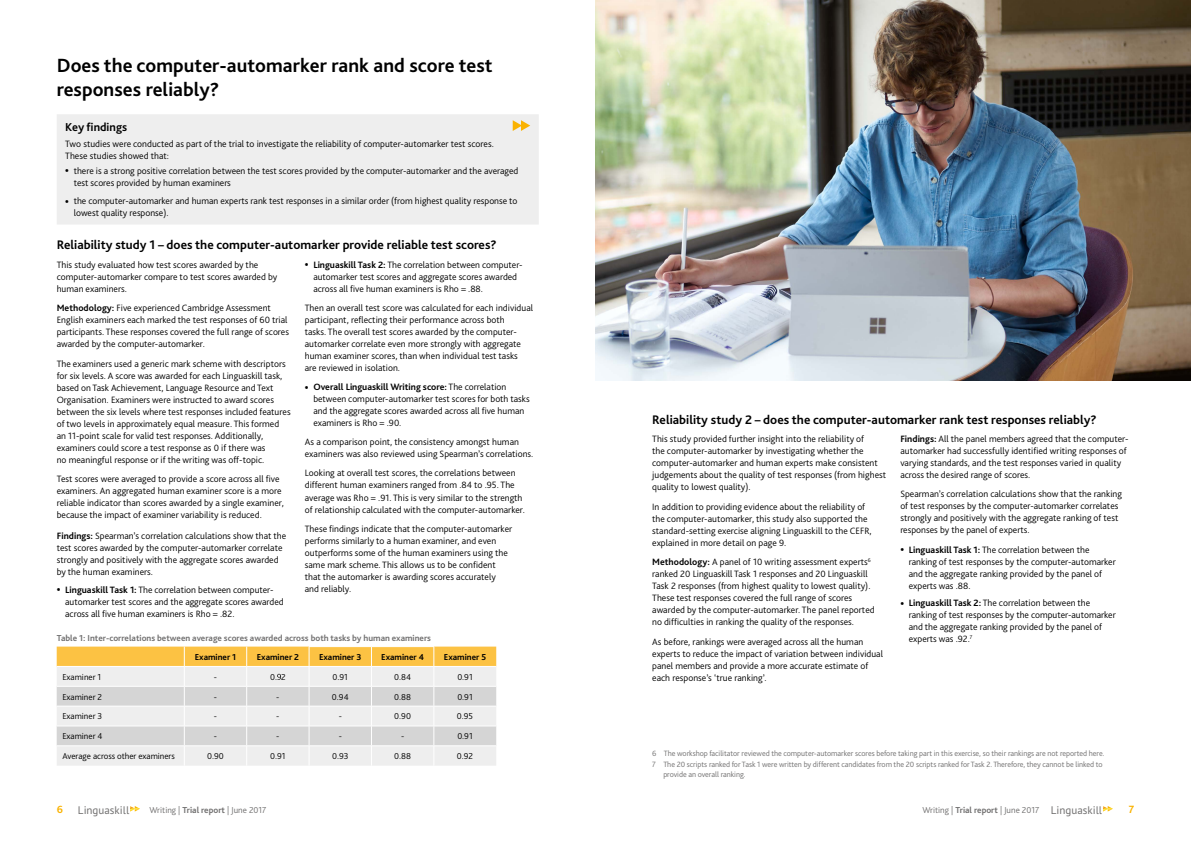
<style>
.page{position:relative;width:1191px;height:842px;background:#fff}
.page>*{position:absolute;margin:0;border:0;box-sizing:border-box;transform-origin:0 0}
.t1{font:700 20px/24px "Bliss Pro";letter-spacing:.005em;color:#000}
.t2{font:700 13px "Bliss Pro";color:#000}
.t3{font:700 12px "Bliss Pro";color:#000}
.t4{font:11px "PT Sans";color:#706f6f}
.t5{font:700 11px "Bliss Pro";color:#fab200}
.t6{font:300 9.6px/12px "Bliss Pro";letter-spacing:.005em;color:#000}
.t7{font:300 9px "Bliss Pro";color:#000}
.t8{font:700 9px "Bliss Pro";color:#706f6f}
.t9{font:300 9px "Bliss Pro";color:#706f6f}
.t10{font:700 9px "Bliss Pro";color:#000}
.t11{font:300 8px/10.9px "Bliss Pro";letter-spacing:-.005em;color:#706f6f}
.s1{font-weight:800;font-size:11px}
.s2{font-weight:700}
.s3{font-family:"PT Sans";font-weight:400;font-size:11px}
</style>
<div class="page">
<svg style="left:130px;top:806px;width:10px;height:5px"></svg>
<svg style="left:1103px;top:806px;width:10px;height:5px"></svg>
<svg style="left:57px;top:647px;width:439px;height:119px;background:#e9e0cc"></svg>
<img style="left:595px;top:0;width:596px;height:381px">
<div style="left:57px;top:114px;width:482px;height:110px;background:#eee"></div>
<svg style="left:513px;top:120px;width:17px;height:11px"></svg>
<h1 class="t1" style="left:57px;top:53px;width:437px">Does the computer-automarker rank and score test responses reliably?</h1>
<p class="t3" style="left:65px;top:120px;width:63px">Key findings</p>
<p class="t6" style="left:65px;top:138px;width:430px">Two studies were conducted as part of the trial to investigate the reliability of computer-automarker test scores.<br>These studies showed that:</p>
<p class="t6" style="left:74px;top:164px;width:446px;text-indent:-9px"><span class="s1">•</span> there is a strong positive correlation between the test scores provided by the computer-automarker and the averaged test scores provided by human examiners</p>
<p class="t6" style="left:74px;top:195px;width:445px;text-indent:-9px"><span class="s1">•</span> the computer-automarker and human experts rank test responses in a similar order (from highest quality response to lowest quality response).</p>
<h2 class="t2" style="left:57px;top:236px;width:441px">Reliability study 1 – does the computer-automarker provide reliable test scores?</h2>
<p class="t6" style="left:57px;top:258px;width:222px">This study evaluated how test scores awarded by the computer-automarker compare to test scores awarded by human examiners.</p>
<p class="t6" style="left:57px;top:302px;width:234px"><span class="s2">Methodology:</span> Five experienced Cambridge Assessment English examiners each marked the test responses of 60 trial participants. These responses covered the full range of scores awarded by the computer-automarker.</p>
<p class="t6" style="left:57px;top:357px;width:235px">The examiners used a generic mark scheme with descriptors for six levels. A score was awarded for each Linguaskill task, based on Task Achievement, Language Resource and Text Organisation. Examiners were instructed to award scores between the six levels where test responses included features of two levels in approximately equal measure. This formed an 11-point scale for valid test responses. Additionally, examiners could score a test response as 0 if there was<br>no meaningful response or if the writing was off-topic.</p>
<p class="t6" style="left:57px;top:473px;width:229px">Test scores were averaged to provide a score across all five examiners. An aggregated human examiner score is a more reliable indicator than scores awarded by a single examiner, because the impact of examiner variability is reduced.</p>
<p class="t6" style="left:57px;top:529px;width:231px"><span class="s2">Findings:</span> Spearman’s correlation calculations show that the test scores awarded by the computer-automarker correlate strongly and positively with the aggregate scores awarded by the human examiners.</p>
<p class="t6" style="left:65px;top:583px;width:220px;text-indent:-9px"><span class="s1">•</span> <span class="s2">Linguaskill Task 1:</span> The correlation between computer&shy;automarker test scores and the aggregate scores awarded across all five human examiners is Rho = .82.</p>
<p class="t6" style="left:313px;top:258px;width:211px;text-indent:-9px"><span class="s1">•</span> <span class="s2">Linguaskill Task 2:</span> The correlation between computer&shy;automarker test scores and aggregate scores awarded across all five human examiners is Rho = .88.</p>
<p class="t6" style="left:305px;top:302px;width:230px">Then an overall test score was calculated for each individual participant, reflecting their performance across both<br>tasks. The overall test scores awarded by the computer&shy;automarker correlate even more strongly with aggregate human examiner scores, than when individual test tasks<br>are reviewed in isolation.</p>
<p class="t6" style="left:313px;top:381px;width:218px;text-indent:-9px"><span class="s1">•</span> <span class="s2">Overall Linguaskill Writing score:</span> The correlation between computer-automarker test scores for both tasks and the aggregate scores awarded across all five human examiners is Rho = .90.</p>
<p class="t6" style="left:305px;top:436px;width:230px">As a comparison point, the consistency amongst human examiners was also reviewed using Spearman’s correlations.</p>
<p class="t6" style="left:305px;top:467px;width:221px">Looking at overall test scores, the correlations between different human examiners ranged from .84 to .95. The average was Rho = .91. This is very similar to the strength of relationship calculated with the computer-automarker.</p>
<p class="t6" style="left:305px;top:522px;width:209px">These findings indicate that the computer-automarker performs similarly to a human examiner, and even outperforms some of the human examiners using the same mark scheme. This allows us to be confident that the automarker is awarding scores accurately and reliably.</p>
<h2 class="t2" style="left:652px;top:411px;width:446px">Reliability study 2 – does the computer-automarker rank test responses reliably?</h2>
<p class="t6" style="left:652px;top:433px;width:235px">This study provided further insight into the reliability of<br>the computer-automarker by investigating whether the computer-automarker and human experts make consistent judgements about the quality of test responses (from highest quality to lowest quality).</p>
<p class="t6" style="left:652px;top:500px;width:221px">In addition to providing evidence about the reliability of the computer-automarker, this study also supported the standard-setting exercise aligning Linguaskill to the CEFR, explained in more detail on page 9.</p>
<p class="t6" style="left:652px;top:556px;width:224px"><span class="s2">Methodology:</span> A panel of 10 writing assessment experts<sup>6 </sup>ranked 20 Linguaskill Task 1 responses and 20 Linguaskill Task 2 responses (from highest quality to lowest quality).<br>These test responses covered the full range of scores awarded by the computer-automarker. The panel reported no difficulties in ranking the quality of the responses.</p>
<p class="t6" style="left:652px;top:635px;width:232px">As before, rankings were averaged across all the human experts to reduce the impact of variation between individual panel members and provide a more accurate estimate of each response’s ‘true ranking’.</p>
<p class="t6" style="left:900px;top:433px;width:230px"><span class="s2">Findings:</span> All the panel members agreed that the computer&shy;automarker had successfully identified writing responses of varying standards, and the test responses varied in quality across the desired range of scores.</p>
<p class="t6" style="left:900px;top:488px;width:223px">Spearman’s correlation calculations show that the ranking of test responses by the computer-automarker correlates strongly and positively with the aggregate ranking of test responses by the panel of experts.</p>
<p class="t6" style="left:909px;top:543px;width:208px;text-indent:-9px"><span class="s1">•</span> <span class="s2">Linguaskill Task 1:</span> The correlation between the ranking of test responses by the computer-automarker and the aggregate ranking provided by the panel of experts was .88.</p>
<p class="t6" style="left:909px;top:597px;width:208px;text-indent:-9px"><span class="s1">•</span> <span class="s2">Linguaskill Task 2:</span> The correlation between the ranking of test responses by the computer-automarker and the aggregate ranking provided by the panel of experts was .92.<sup>7</sup></p>
<p class="t8" style="left:57px;top:632px;width:376px">Table 1: Inter-correlations between average scores awarded across both tasks by human examiners</p>
<p class="t10" style="left:195px;top:651px;width:43px">Examiner 1</p>
<p class="t10" style="left:257px;top:651px;width:44px">Examiner 2</p>
<p class="t10" style="left:319px;top:651px;width:44px">Examiner 3</p>
<p class="t10" style="left:381px;top:651px;width:44px">Examiner 4</p>
<p class="t10" style="left:444px;top:651px;width:44px">Examiner 5</p>
<p class="t7" style="left:62px;top:671px;width:40px">Examiner 1</p>
<p class="t7" style="left:214px;top:671px;width:5px">-</p>
<p class="t7" style="left:270px;top:671px;width:17px">0. 2</p>
<p class="t7" style="left:332px;top:671px;width:17px">0.91</p>
<p class="t7" style="left:394px;top:671px;width:18px">0.84</p>
<p class="t7" style="left:457px;top:671px;width:17px">0.91</p>
<p class="t7" style="left:62px;top:691px;width:41px">Examiner 2</p>
<p class="t7" style="left:214px;top:691px;width:5px">-</p>
<p class="t7" style="left:276px;top:691px;width:5px">-</p>
<p class="t7" style="left:332px;top:691px;width:18px">0.94</p>
<p class="t7" style="left:394px;top:691px;width:18px">0.88</p>
<p class="t7" style="left:457px;top:691px;width:17px">0.91</p>
<p class="t7" style="left:62px;top:711px;width:41px">Examiner 3</p>
<p class="t7" style="left:214px;top:711px;width:5px">-</p>
<p class="t7" style="left:276px;top:711px;width:5px">-</p>
<p class="t7" style="left:339px;top:711px;width:5px">-</p>
<p class="t7" style="left:394px;top:711px;width:18px">0.90</p>
<p class="t7" style="left:457px;top:711px;width:18px">0.95</p>
<p class="t7" style="left:62px;top:731px;width:42px">Examiner 4</p>
<p class="t7" style="left:214px;top:731px;width:5px">-</p>
<p class="t7" style="left:276px;top:731px;width:5px">-</p>
<p class="t7" style="left:339px;top:731px;width:5px">-</p>
<p class="t7" style="left:401px;top:731px;width:5px">-</p>
<p class="t7" style="left:457px;top:731px;width:17px">0.91</p>
<p class="t7" style="left:62px;top:751px;width:114px">Average across other examiners</p>
<p class="t7" style="left:207px;top:751px;width:18px">0.90</p>
<p class="t7" style="left:270px;top:751px;width:17px">0.91</p>
<p class="t7" style="left:332px;top:751px;width:18px">0.93</p>
<p class="t7" style="left:394px;top:751px;width:18px">0.88</p>
<p class="t7" style="left:457px;top:751px;width:18px">0.92</p>
<p class="t11" style="left:652px;top:748px;width:454px">6 The workshop facilitator reviewed the computer-automarker scores before taking part in this exercise, so their rankings are not reported here.<br>7 The 20 scripts ranked for Task 1 were written by different candidates from the 20 scripts ranked for Task 2. Therefore, they cannot be linked to</p>
<p class="t11" style="left:663px;top:768px;width:84px">provide an overall ranking.</p>
<p class="t5" style="left:57px;top:802px;width:8px">6</p>
<p class="t4" style="left:78px;top:803px;width:53px">Linguaskill</p>
<p class="t9" style="left:149px;top:804px;width:118px">Writing | <span class="s2">Trial report</span> | June 2017</p>
<p class="t9" style="left:922px;top:804px;width:181px">Writing | <span class="s2">Trial report</span> | June 2017 <span class="s3">Linguaskill</span></p>
<p class="t5" style="left:1128px;top:802px;width:7px">7</p>
</div>
